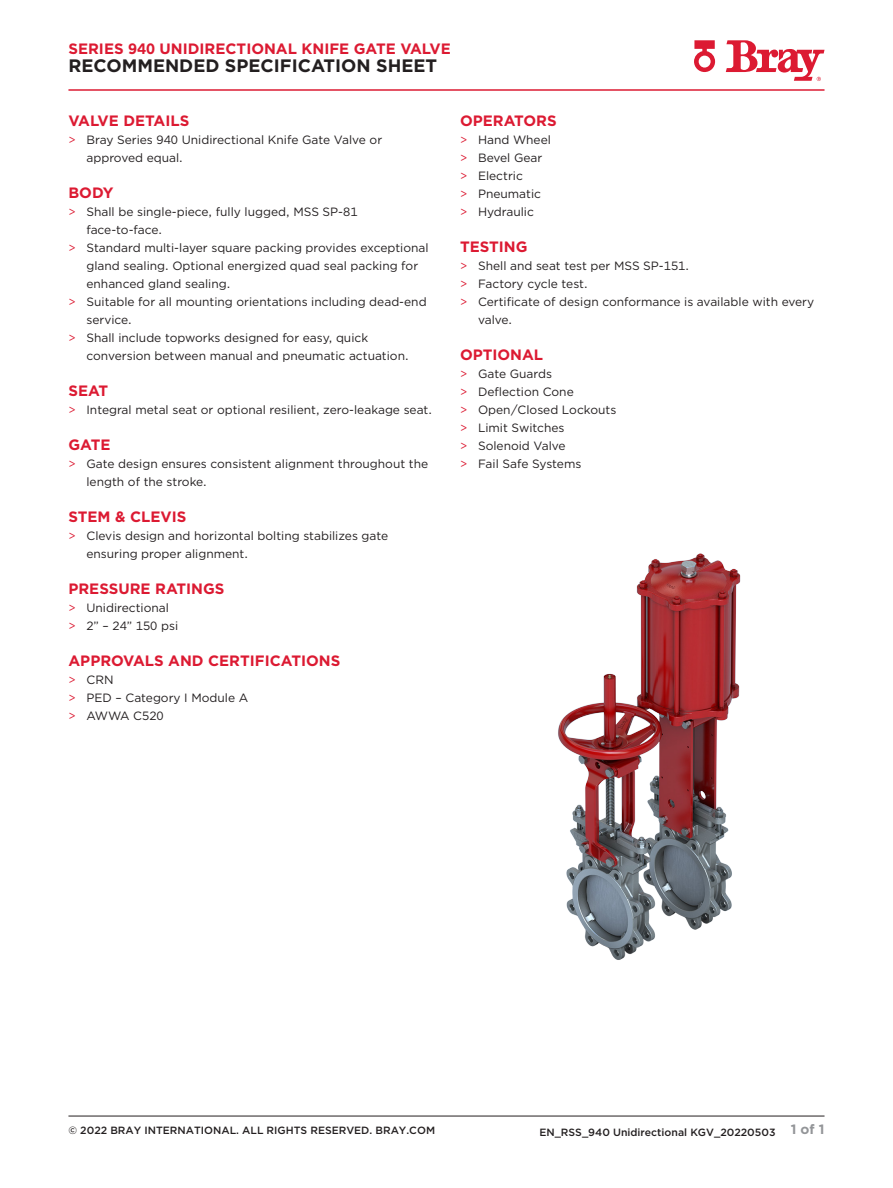
<style>
.page{position:relative;width:893px;height:1188px;background:#fff}
.page>*{position:absolute;margin:0;border:0;box-sizing:border-box;transform-origin:0 0}
.Page_Heading{font:700 18px "Gotham";color:#231f20}
.Subhead_1{font:700 15px "Gotham";color:#dc1a32}
.Page_Heading_Intro{font:700 15px "Gotham";color:#dc1a32}
.t1{font:700 13.5px "Gotham";color:#939598}
.t2{font:12px/18px "Gotham";color:#231f20}
.t3{font:500 10.5px "Gotham";color:#231f20}
.s1{color:#dc1a32}
</style>
<div class="page">
<hr style="left:68px;top:1116px;width:756px;height:1px;background:#231f20">
<svg style="left:726px;top:40px;width:98px;height:41px"></svg>
<svg style="left:694px;top:40px;width:21px;height:32px"></svg>
<hr style="left:68px;top:89px;width:756px;height:2px;background:#dc1a32">
<img style="left:558px;top:553px;width:183px;height:407px">
<p class="Page_Heading_Intro" style="left:68px;top:39px;width:384px">SERIES 940 UNIDIRECTIONAL KNIFE GATE VALVE</p>
<p class="Page_Heading" style="left:68px;top:54px;width:370px">RECOMMENDED SPECIFICATION SHEET</p>
<p class="Subhead_1" style="left:68px;top:111px;width:122px">VALVE DETAILS</p>
<p class="t2" style="left:86px;top:130px;width:297px;text-indent:-18px"><span class="s1">&gt;</span> Bray Series 940 Unidirectional Knife Gate Valve or approved equal.</p>
<p class="Subhead_1" style="left:68px;top:183px;width:47px">BODY</p>
<p class="t2" style="left:86px;top:202px;width:273px;text-indent:-18px"><span class="s1">&gt;</span> Shall be single-piece, fully lugged, MSS SP-81 face‑to‑face.</p>
<p class="t2" style="left:86px;top:238px;width:344px;text-indent:-18px"><span class="s1">&gt;</span> Standard multi-layer square packing provides exceptional gland sealing. Optional energized quad seal packing for enhanced gland sealing.</p>
<p class="t2" style="left:86px;top:292px;width:342px;text-indent:-18px"><span class="s1">&gt;</span> Suitable for all mounting orientations including dead-end service.</p>
<p class="t2" style="left:86px;top:328px;width:324px;text-indent:-18px"><span class="s1">&gt;</span> Shall include topworks designed for easy, quick conversion between manual and pneumatic actuation.</p>
<p class="Subhead_1" style="left:68px;top:381px;width:41px">SEAT</p>
<p class="t2" style="left:68px;top:400px;width:365px"><span class="s1">&gt;</span> Integral metal seat or optional resilient, zero-leakage seat.</p>
<p class="Subhead_1" style="left:68px;top:435px;width:44px">GATE</p>
<p class="t2" style="left:86px;top:454px;width:343px;text-indent:-18px"><span class="s1">&gt;</span> Gate design ensures consistent alignment throughout the length of the stroke.</p>
<p class="Subhead_1" style="left:68px;top:507px;width:119px">STEM &amp; CLEVIS</p>
<p class="t2" style="left:86px;top:526px;width:303px;text-indent:-18px"><span class="s1">&gt;</span> Clevis design and horizontal bolting stabilizes gate ensuring proper alignment.</p>
<p class="Subhead_1" style="left:68px;top:579px;width:158px">PRESSURE RATINGS</p>
<p class="t2" style="left:68px;top:598px;width:102px"><span class="s1">&gt;</span> Unidirectional</p>
<p class="t2" style="left:68px;top:616px;width:111px"><span class="s1">&gt;</span> 2” – 24” 150 psi</p>
<p class="Subhead_1" style="left:68px;top:651px;width:273px">APPROVALS AND CERTIFICATIONS</p>
<p class="t2" style="left:68px;top:670px;width:47px"><span class="s1">&gt;</span> CRN</p>
<p class="t2" style="left:68px;top:688px;width:181px"><span class="s1">&gt;</span> PED – Category I Module A</p>
<p class="t2" style="left:68px;top:706px;width:97px"><span class="s1">&gt;</span> AWWA C520</p>
<p class="Subhead_1" style="left:460px;top:111px;width:98px">OPERATORS</p>
<p class="t2" style="left:460px;top:130px;width:92px"><span class="s1">&gt;</span> Hand Wheel</p>
<p class="t2" style="left:460px;top:148px;width:84px"><span class="s1">&gt;</span> Bevel Gear</p>
<p class="t2" style="left:460px;top:166px;width:64px"><span class="s1">&gt;</span> Electric</p>
<p class="t2" style="left:460px;top:184px;width:83px"><span class="s1">&gt;</span> Pneumatic</p>
<p class="t2" style="left:460px;top:202px;width:75px"><span class="s1">&gt;</span> Hydraulic</p>
<p class="Subhead_1" style="left:460px;top:237px;width:69px">TESTING</p>
<p class="t2" style="left:460px;top:256px;width:231px"><span class="s1">&gt;</span> Shell and seat test per MSS SP-151.</p>
<p class="t2" style="left:460px;top:274px;width:129px"><span class="s1">&gt;</span> Factory cycle test.</p>
<p class="t2" style="left:478px;top:292px;width:338px;text-indent:-18px"><span class="s1">&gt;</span> Certificate of design conformance is available with every valve.</p>
<p class="Subhead_1" style="left:460px;top:345px;width:85px">OPTIONAL</p>
<p class="t2" style="left:460px;top:364px;width:94px"><span class="s1">&gt;</span> Gate Guards</p>
<p class="t2" style="left:460px;top:382px;width:115px"><span class="s1">&gt;</span> Deflection Cone</p>
<p class="t2" style="left:460px;top:400px;width:158px"><span class="s1">&gt;</span> Open/Closed Lockouts</p>
<p class="t2" style="left:460px;top:418px;width:106px"><span class="s1">&gt;</span> Limit Switches</p>
<p class="t2" style="left:460px;top:436px;width:107px"><span class="s1">&gt;</span> Solenoid Valve</p>
<p class="t2" style="left:460px;top:454px;width:123px"><span class="s1">&gt;</span> Fail Safe Systems</p>
<p class="t3" style="left:68px;top:1123px;width:368px">© 2022 BRAY INTERNATIONAL. ALL RIGHTS RESERVED. BRAY.COM</p>
<p class="t3" style="left:539px;top:1125px;width:238px">EN_RSS_940 Unidirectional KGV_20220503</p>
<p class="t1" style="left:791px;top:1120px;width:35px">1 of 1</p>
</div>
